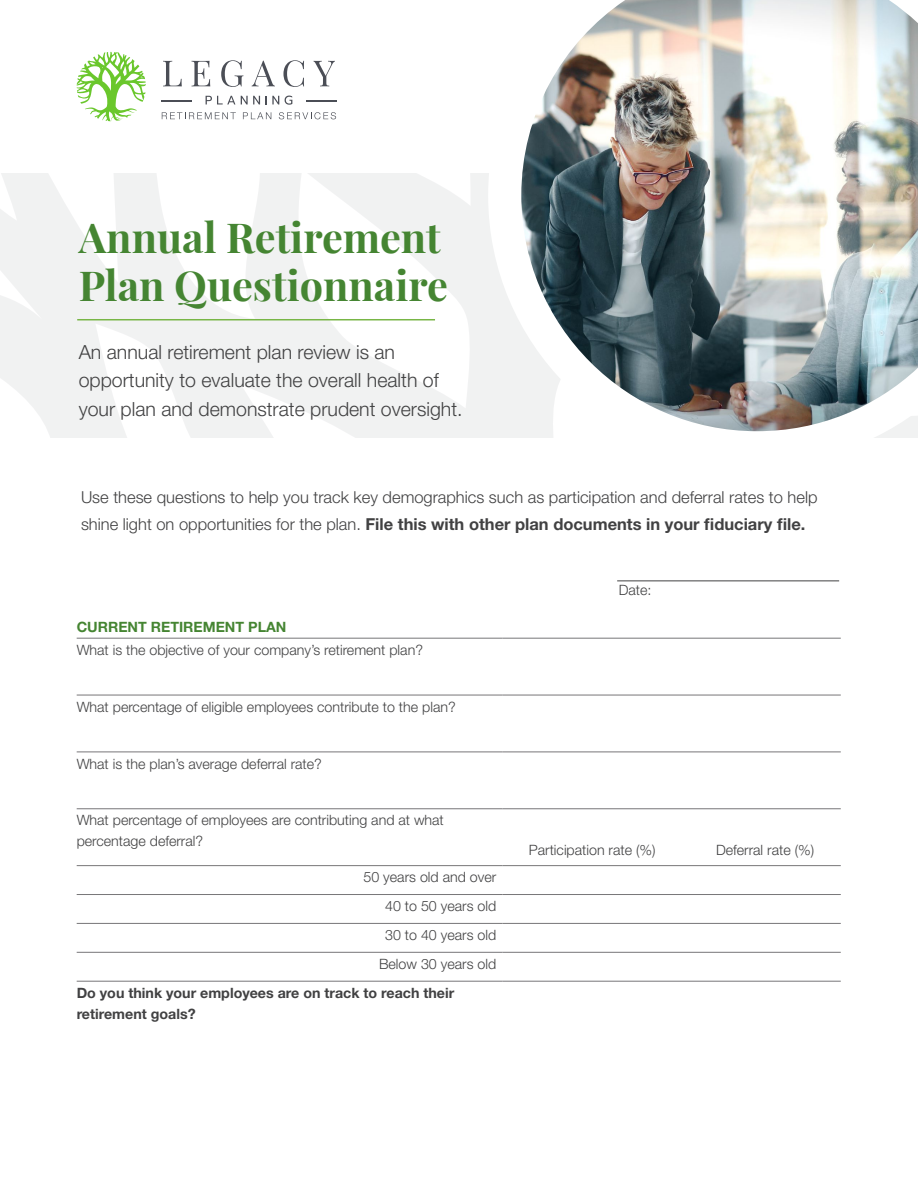
<style>
.page{position:relative;width:918px;height:1188px;background:#fff}
.page>*{position:absolute;margin:0;border:0;box-sizing:border-box;transform-origin:0 0}
.t1{font:700 41.4px/47.5px "Playfair Display";color:#458532}
.t2{font:300 19.5px/28.5px "Helvetica Neue LT Std";color:#414142}
.t3{font:300 16.5px/27px "Helvetica Neue LT Std";color:#414142}
.t4{font:300 14.25px/29px "Helvetica Neue LT Std";color:#414142}
.t5{font:700 14.25px/21px "Helvetica Neue LT Std";color:#414142}
.t6{font:700 14.25px "Helvetica Neue LT Std";color:#458532}
.s1{font-weight:700}
</style>
<div class="page">
<svg style="left:0;top:173px;width:488px;height:264px;fill:#f1f2f2"></svg>
<svg style="left:488px;top:173px;width:430px;height:265px"></svg>
<img style="left:521px;top:0;width:397px;height:431px">
<hr style="left:77px;top:319px;width:358px;height:1px;background:#78b646">
<hr style="left:77px;top:638px;width:425px;height:1px;background:#777678">
<hr style="left:502px;top:638px;width:339px;height:1px;background:#777678">
<hr style="left:77px;top:695px;width:425px;height:1px;background:#777678">
<hr style="left:502px;top:695px;width:339px;height:1px;background:#777678">
<hr style="left:77px;top:752px;width:425px;height:1px;background:#777678">
<hr style="left:502px;top:752px;width:339px;height:1px;background:#777678">
<hr style="left:77px;top:808px;width:425px;height:1px;background:#777678">
<hr style="left:502px;top:808px;width:339px;height:1px;background:#777678">
<hr style="left:77px;top:865px;width:425px;height:1px;background:#777678">
<hr style="left:502px;top:865px;width:339px;height:1px;background:#777678">
<hr style="left:77px;top:894px;width:425px;height:1px;background:#777678">
<hr style="left:502px;top:894px;width:339px;height:1px;background:#777678">
<hr style="left:77px;top:923px;width:425px;height:1px;background:#777678">
<hr style="left:502px;top:923px;width:339px;height:1px;background:#777678">
<hr style="left:77px;top:952px;width:425px;height:1px;background:#777678">
<hr style="left:502px;top:952px;width:339px;height:1px;background:#777678">
<hr style="left:77px;top:981px;width:425px;height:1px;background:#777678">
<hr style="left:502px;top:981px;width:339px;height:1px;background:#777678">
<hr style="left:617px;top:580px;width:222px;height:1px;background:#414142">
<svg style="left:77px;top:52px;width:69px;height:69px"></svg>
<hr style="left:306px;top:100px;width:31px;height:1px;background:#4b4e56">
<hr style="left:161px;top:100px;width:31px;height:1px;background:#4b4e56">
<svg style="left:163px;top:61px;width:19px;height:25px"></svg>
<svg style="left:192px;top:61px;width:18px;height:25px"></svg>
<svg style="left:221px;top:60px;width:22px;height:27px"></svg>
<svg style="left:252px;top:61px;width:23px;height:25px"></svg>
<svg style="left:283px;top:60px;width:21px;height:27px"></svg>
<svg style="left:314px;top:61px;width:21px;height:25px"></svg>
<svg style="left:206px;top:96px;width:29px;height:8px"></svg>
<svg style="left:241px;top:96px;width:19px;height:8px"></svg>
<svg style="left:266px;top:96px;width:13px;height:8px"></svg>
<svg style="left:285px;top:96px;width:7px;height:9px"></svg>
<svg style="left:162px;top:112px;width:74px;height:7px"></svg>
<svg style="left:243px;top:112px;width:28px;height:7px"></svg>
<svg style="left:279px;top:112px;width:57px;height:7px"></svg>
<h1 class="t1" style="left:79px;top:211px;width:371px">Annual Retirement<br>Plan Questionnaire</h1>
<h2 class="t2" style="left:79px;top:337px;width:385px">An annual retirement plan review is an opportunity to evaluate the overall health of your plan and demonstrate prudent oversight.</h2>
<p class="t3" style="left:81px;top:483px;width:738px">Use these questions to help you track key demographics such as participation and deferral rates to help shine light on opportunities for the plan. <span class="s1">File this with other plan documents in your fiduciary file.</span></p>
<p class="t6" style="left:77px;top:618px;width:211px">CURRENT RETIREMENT PLAN</p>
<p class="t4" style="left:77px;top:635px;width:348px">What is the objective of your company’s retirement plan?</p>
<p class="t4" style="left:77px;top:692px;width:381px">What percentage of eligible employees contribute to the plan?</p>
<p class="t4" style="left:77px;top:749px;width:247px">What is the plan’s average deferral rate?</p>
<p class="t4" style="left:77px;top:810px;width:369px;line-height:21px">What percentage of employees are contributing and at what percentage deferral?</p>
<p class="t4" style="left:364px;top:862px;width:134px;text-align:right">50 years old and over<br>40 to 50 years old<br>30 to 40 years old<br>Below 30 years old</p>
<p class="t5" style="left:77px;top:982px;width:379px">Do you think your employees are on track to reach their retirement goals?</p>
<p class="t4" style="left:619px;top:575px;width:34px">Date:</p>
<p class="t4" style="left:529px;top:835px;width:128px">Participation rate (%)</p>
<p class="t4" style="left:716px;top:835px;width:100px">Deferral rate (%)</p>
</div>
